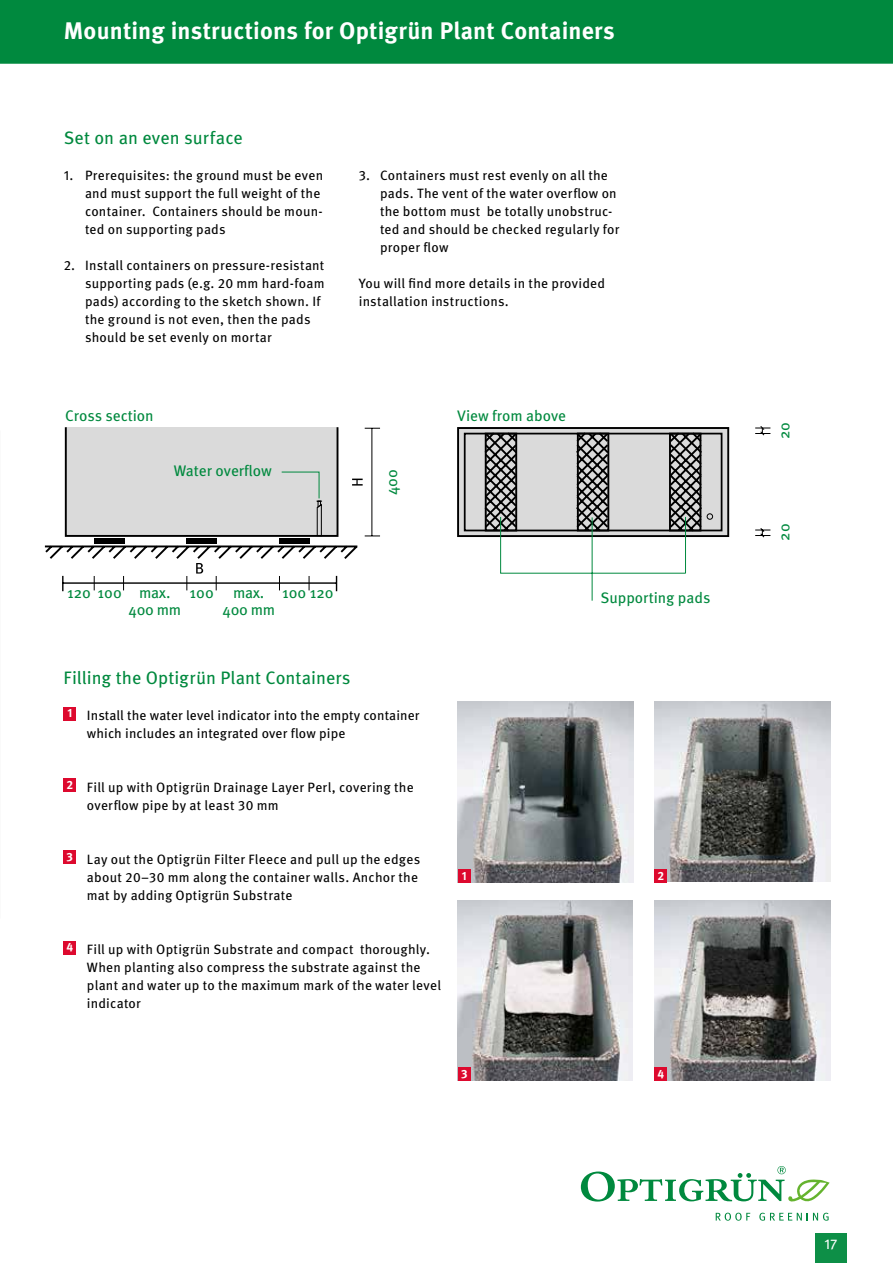
<style>
.page{position:relative;width:893px;height:1263px;background:#fff}
.page>*{position:absolute;margin:0;border:0;box-sizing:border-box;transform-origin:0 0}
.t1{font:700 24px "Meta Pro";letter-spacing:.005em;color:#fff}
.t2{font:18px "Meta Pro";letter-spacing:.005em;color:#00893e}
.t3{font:15.3px/17.2px "Meta Pro";color:#00893e;text-align:center}
.t4{font:15.3px/17.2px "Meta Pro";letter-spacing:-.02em;color:#00893e}
.t5{font:14.25px "Meta Pro";color:#fff}
.t6{font:13.5px/18px "Meta Pro";letter-spacing:.015em;color:#000}
.t7{font:700 12px "Meta Pro";color:#fff}
</style>
<div class="page">
<div style="left:0;top:0;width:893px;height:64px;background:#00893e"></div>
<div style="left:815px;top:1233px;width:32px;height:30px;background:#0d8f47"></div>
<img style="left:655px;top:900px;width:175px;height:180px">
<img style="left:655px;top:702px;width:175px;height:180px">
<img style="left:458px;top:702px;width:175px;height:180px">
<img style="left:457px;top:900px;width:175px;height:180px">
<div style="left:458px;top:869px;width:13px;height:13px;background:#dd092e"></div>
<div style="left:655px;top:869px;width:12px;height:13px;background:#dd092e"></div>
<div style="left:458px;top:1067px;width:13px;height:13px;background:#dd092e"></div>
<div style="left:655px;top:1067px;width:12px;height:13px;background:#dd092e"></div>
<div style="left:64px;top:707px;width:12px;height:13px;background:#dd092e"></div>
<div style="left:64px;top:778px;width:12px;height:14px;background:#dd092e"></div>
<div style="left:64px;top:850px;width:12px;height:14px;background:#dd092e"></div>
<div style="left:64px;top:941px;width:12px;height:13px;background:#dd092e"></div>
<svg style="left:581px;top:1166px;width:249px;height:36px"></svg>
<svg style="left:716px;top:1213px;width:34px;height:8px"></svg>
<svg style="left:759px;top:1213px;width:70px;height:8px"></svg>
<svg style="left:365px;top:428px;width:15px;height:1px"></svg>
<svg style="left:365px;top:535px;width:15px;height:1px"></svg>
<hr style="left:371px;top:428px;width:1px;height:108px;background:#000">
<svg style="left:352px;top:479px;width:11px;height:7px"></svg>
<div style="left:66px;top:427px;width:271px;height:109px;background:#dadada"></div>
<div style="left:65px;top:426px;width:273px;height:111px;border:2px solid #000"></div>
<div style="left:94px;top:538px;width:30px;height:6px;background:#000"></div>
<div style="left:186px;top:538px;width:31px;height:6px;background:#000"></div>
<div style="left:279px;top:538px;width:31px;height:6px;background:#000"></div>
<svg style="left:45px;top:545px;width:313px;height:46px"></svg>
<svg style="left:281px;top:471px;width:42px;height:66px"></svg>
<div style="left:458px;top:428px;width:270px;height:108px;background:#dadada"></div>
<div style="left:457px;top:427px;width:272px;height:110px;border:2px solid #000"></div>
<div style="left:464px;top:433px;width:258px;height:98px;border:2px solid #000"></div>
<svg style="left:755px;top:426px;width:16px;height:112px"></svg>
<div style="left:707px;top:513px;width:6px;height:7px;border:1px solid #000;border-radius:50%"></div>
<svg style="left:482px;top:432px;width:222px;height:169px"></svg>
<h1 class="t1" style="left:64px;top:16px;width:552px">Mounting instructions for Optigrün Plant Containers</h1>
<h2 class="t2" style="left:64px;top:127px;width:181px">Set on an even surface</h2>
<p class="t6" style="left:85px;top:166px;width:240px;text-indent:-21px">1. Prerequisites: the ground must be even and must support the full weight of the container. Containers should be moun&shy;ted on supporting pads</p>
<p class="t6" style="left:85px;top:256px;width:241px;text-indent:-21px">2. Install containers on pressure-resistant supporting pads (e.g. 20 mm hard-foam pads) according to the sketch shown. If the ground is not even, then the pads should be set evenly on mortar</p>
<p class="t3" style="left:65px;top:407px;width:90px">Cross section</p>
<p class="t6" style="left:380px;top:166px;width:241px;text-indent:-21px">3. Containers must rest evenly on all the pads. The vent of the water overflow on the bottom must be totally unobstruc&shy;ted and should be checked regularly for proper flow</p>
<p class="t6" style="left:359px;top:274px;width:248px">You will find more details in the provided installation instructions.</p>
<p class="t3" style="left:457px;top:407px;width:110px">View from above</p>
<p class="t3" style="left:174px;top:462px;width:100px">Water overflow</p>
<p class="t3" style="left:383px;top:495px;width:28px;rotate:-90deg">400</p>
<p class="t3" style="left:67px;top:584px;width:56px">120 100</p>
<p class="t3" style="left:190px;top:584px;width:26px">100</p>
<p class="t4" style="left:222px;top:584px;width:113px;text-indent:11px">max. 100 120<br>400 mm</p>
<p class="t3" style="left:129px;top:584px;width:54px">max.<br>400 mm</p>
<h2 class="t2" style="left:64px;top:667px;width:289px">Filling the Optigrün Plant Containers</h2>
<p class="t7" style="left:67px;top:706px;width:7px">1</p>
<p class="t6" style="left:87px;top:706px;width:334px">Install the water level indicator into the empty container which includes an integrated over flow pipe</p>
<p class="t6" style="left:87px;top:778px;width:328px;text-indent:-20px"><sup>2</sup> Fill up with Optigrün Drainage Layer Perl, covering the overflow pipe by at least 30 mm</p>
<p class="t7" style="left:67px;top:849px;width:8px">3</p>
<p class="t6" style="left:87px;top:850px;width:335px">Lay out the Optigrün Filter Fleece and pull up the edges about 20–30 mm along the container walls. Anchor the mat by adding Optigrün Substrate</p>
<p class="t7" style="left:66px;top:940px;width:8px">4</p>
<p class="t6" style="left:87px;top:940px;width:356px">Fill up with Optigrün Substrate and compact thoroughly.<br>When planting also compress the substrate against the plant and water up to the maximum mark of the water level indicator</p>
<p class="t3" style="left:600px;top:589px;width:112px">Supporting pads</p>
<p class="t7" style="left:462px;top:868px;width:7px">1</p>
<p class="t7" style="left:657px;top:868px;width:8px">2</p>
<p class="t7" style="left:461px;top:1066px;width:8px">3</p>
<p class="t7" style="left:657px;top:1066px;width:8px">4</p>
<p class="t3" style="left:775px;top:439px;width:19px;rotate:-90deg">20</p>
<p class="t3" style="left:775px;top:541px;width:19px;rotate:-90deg">20</p>
<p class="t5" style="left:825px;top:1235px;width:14px">17</p>
</div>
